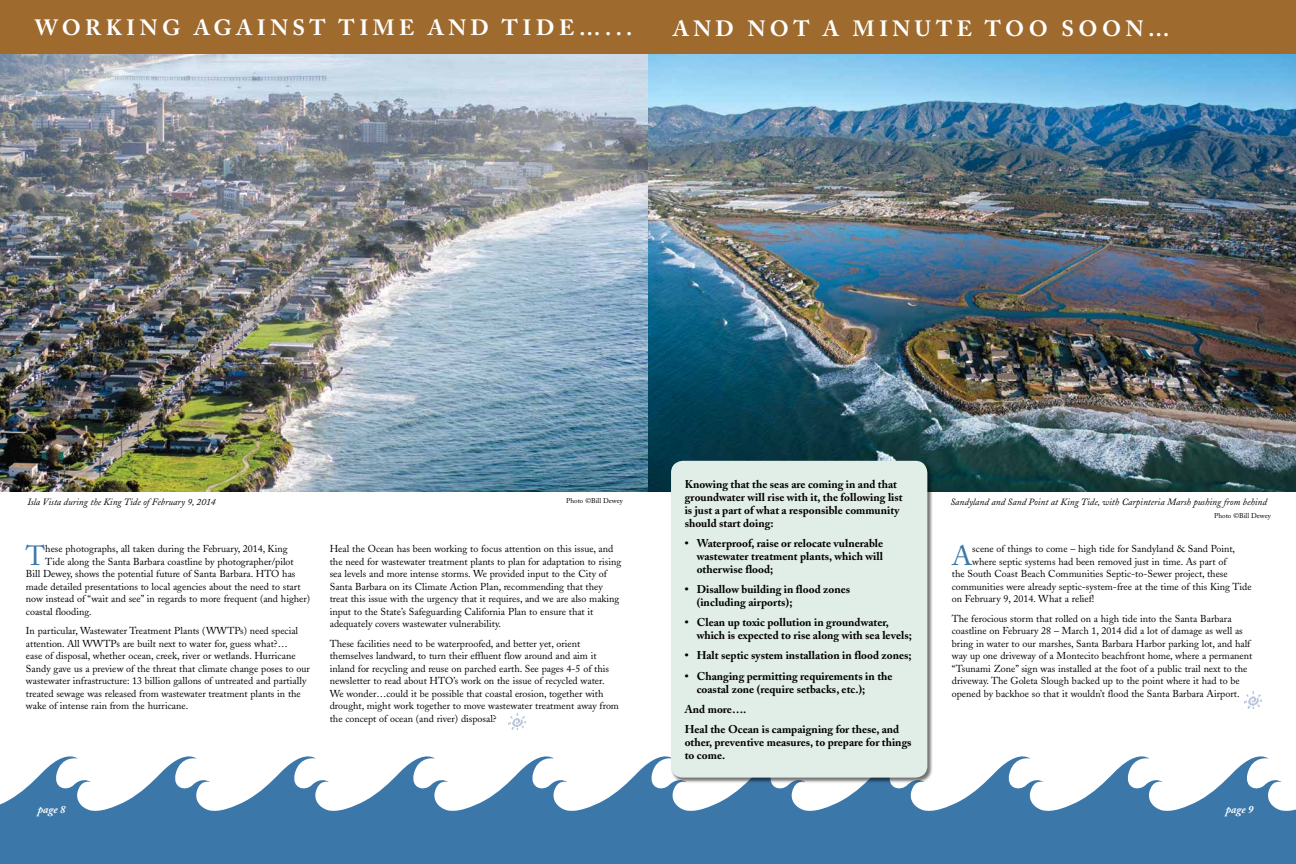
<style>
.page{position:relative;width:1296px;height:864px;background:#fff}
.page>*{position:absolute;margin:0;border:0;box-sizing:border-box;transform-origin:0 0}
.t1{font:27.6px "Adobe Caslon";color:#3c77aa}
.t2{font:700 22px "Adobe Caslon";letter-spacing:.2em;color:#fff}
.t3{font:700 11.2px/13px "Adobe Caslon";color:#000}
.t4{font:italic 700 11px "Adobe Caslon";color:#fff}
.t5{font:10px/12.5px "Adobe Caslon";color:#000}
.t6{font:italic 9.5px "Adobe Caslon";color:#000}
.t7{font:7px "Adobe Caslon";color:#000}
</style>
<div class="page">
<img style="left:0;top:54px;width:648px;height:437px">
<img style="left:648px;top:54px;width:648px;height:437px">
<div style="left:0;top:0;width:648px;height:54px;background:#9e6a2e"></div>
<div style="left:648px;top:0;width:648px;height:54px;background:#9e6a2e"></div>
<svg style="left:0;top:756px;width:1296px;height:108px;fill:#3c77aa"></svg>
<div style="left:671px;top:461px;width:262px;height:322px;background:#000;opacity:.55"></div>
<div style="left:671px;top:461px;width:256px;height:317px;background:#e1ede7;border-radius:12px"></div>
<img style="left:508px;top:713px;width:18px;height:17px">
<img style="left:1244px;top:692px;width:17px;height:16px">
<h2 class="t2" style="left:35px;top:14px;width:599px">WORKING AGAINST TIME AND TIDE…...</h2>
<h2 class="t2" style="left:673px;top:15px;width:498px">AND NOT A MINUTE TOO SOON…</h2>
<p class="t3" style="left:685px;top:477px;width:220px">Knowing that the seas are coming in and that groundwater will rise with it, the following list is just a part of what a responsible community should start doing:</p>
<p class="t3" style="left:697px;top:536px;width:188px;text-align:justify;text-indent:-12px">• Waterproof, raise or relocate vulnerable wastewater treatment plants, which will otherwise flood;</p>
<p class="t3" style="left:697px;top:583px;width:155px;text-indent:-12px">• Disallow building in flood zones (including airports);</p>
<p class="t3" style="left:697px;top:616px;width:217px;text-indent:-12px">• Clean up toxic pollution in groundwater, which is expected to rise along with sea levels;</p>
<p class="t3" style="left:685px;top:649px;width:229px">• Halt septic system installation in flood zones;</p>
<p class="t3" style="left:697px;top:669px;width:197px;text-indent:-12px">• Changing permitting requirements in the coastal zone (require setbacks, etc.);</p>
<p class="t3" style="left:685px;top:699px;width:216px;line-height:20.2px">And more….<br>Heal the Ocean is campaigning for these, and</p>
<p class="t3" style="left:685px;top:736px;width:228px">other, preventive measures, to prepare for things to come.</p>
<p class="t6" style="left:27px;top:496px;width:190px">Isla Vista during the King Tide of February 9, 2014</p>
<p class="t7" style="left:566px;top:497px;width:58px">Photo ©Bill Dewey</p>
<p class="t6" style="left:950px;top:496px;width:318px">Sandyland and Sand Point at King Tide, with Carpinteria Marsh pushing from behind</p>
<p class="t7" style="left:1214px;top:512px;width:58px">Photo ©Bill Dewey</p>
<h1 class="t1" style="left:26px;top:539px;width:21px">T</h1>
<p class="t5" style="left:45px;top:543px;width:244px">hese photographs, all taken during the February, 2014, King</p>
<h1 class="t1" style="left:952px;top:539px;width:22px">A</h1>
<p class="t5" style="left:972px;top:543px;width:264px">scene of things to come – high tide for Sandyland &amp; Sand Point,</p>
<p class="t5" style="left:330px;top:543px;width:293px">Heal the Ocean has been working to focus attention on this issue, and the need for wastewater treatment plants to plan for adaptation to rising sea levels and more intense storms. We provided input to the City of Santa Barbara on its Climate Action Plan, recommending that they treat this issue with the urgency that it requires, and we are also making input to the State’s Safeguarding California Plan to ensure that it adequately covers wastewater vulnerability.</p>
<p class="t5" style="left:330px;top:637px;width:291px">These facilities need to be waterproofed, and better yet, orient themselves landward, to turn their effluent flow around and aim it inland for recycling and reuse on parched earth. See pages 4-5 of this newsletter to read about HTO’s work on the issue of recycled water.<br>We wonder…could it be possible that coastal erosion, together with drought, might work together to move wastewater treatment away from the concept of ocean (and river) disposal?</p>
<p class="t5" style="left:45px;top:555px;width:250px">Tide along the Santa Barbara coastline by photographer/pilot</p>
<p class="t5" style="left:26px;top:568px;width:271px">Bill Dewey, shows the potential future of Santa Barbara. HTO has</p>
<p class="t5" style="left:26px;top:580px;width:276px">made detailed presentations to local agencies about the need to start</p>
<p class="t5" style="left:26px;top:593px;width:286px">now instead of “wait and see” in regards to more frequent (and higher)</p>
<p class="t5" style="left:26px;top:605px;width:67px">coastal flooding.</p>
<p class="t5" style="left:26px;top:625px;width:285px">In particular, Wastewater Treatment Plants (WWTPs) need special attention. All WWTPs are built next to water for, guess what?…<br>ease of disposal, whether ocean, creek, river or wetlands. Hurricane Sandy gave us a preview of the threat that climate change poses to our wastewater infrastructure: 13 billion gallons of untreated and partially treated sewage was released from wastewater treatment plants in the wake of intense rain from the hurricane.</p>
<p class="t5" style="left:972px;top:555px;width:256px">where septic systems had been removed just in time. As part of</p>
<p class="t5" style="left:952px;top:568px;width:277px">the South Coast Beach Communities Septic-to-Sewer project, these</p>
<p class="t5" style="left:952px;top:580px;width:301px">communities were already septic-system-free at the time of this King Tide</p>
<p class="t5" style="left:952px;top:593px;width:144px">on February 9, 2014. What a relief!</p>
<p class="t5" style="left:952px;top:612px;width:302px">The ferocious storm that rolled on a high tide into the Santa Barbara coastline on February 28 – March 1, 2014 did a lot of damage as well as bring in water to our marshes, Santa Barbara Harbor parking lot, and half way up one driveway of a Montecito beachfront home, where a permanent “Tsunami Zone” sign was installed at the foot of a public trail next to the driveway. The Goleta Slough backed up to the point where it had to be opened by backhoe so that it wouldn’t flood the Santa Barbara Airport.</p>
<p class="t4" style="left:38px;top:803px;width:29px">page 8</p>
<p class="t4" style="left:1226px;top:803px;width:29px">page 9</p>
</div>
